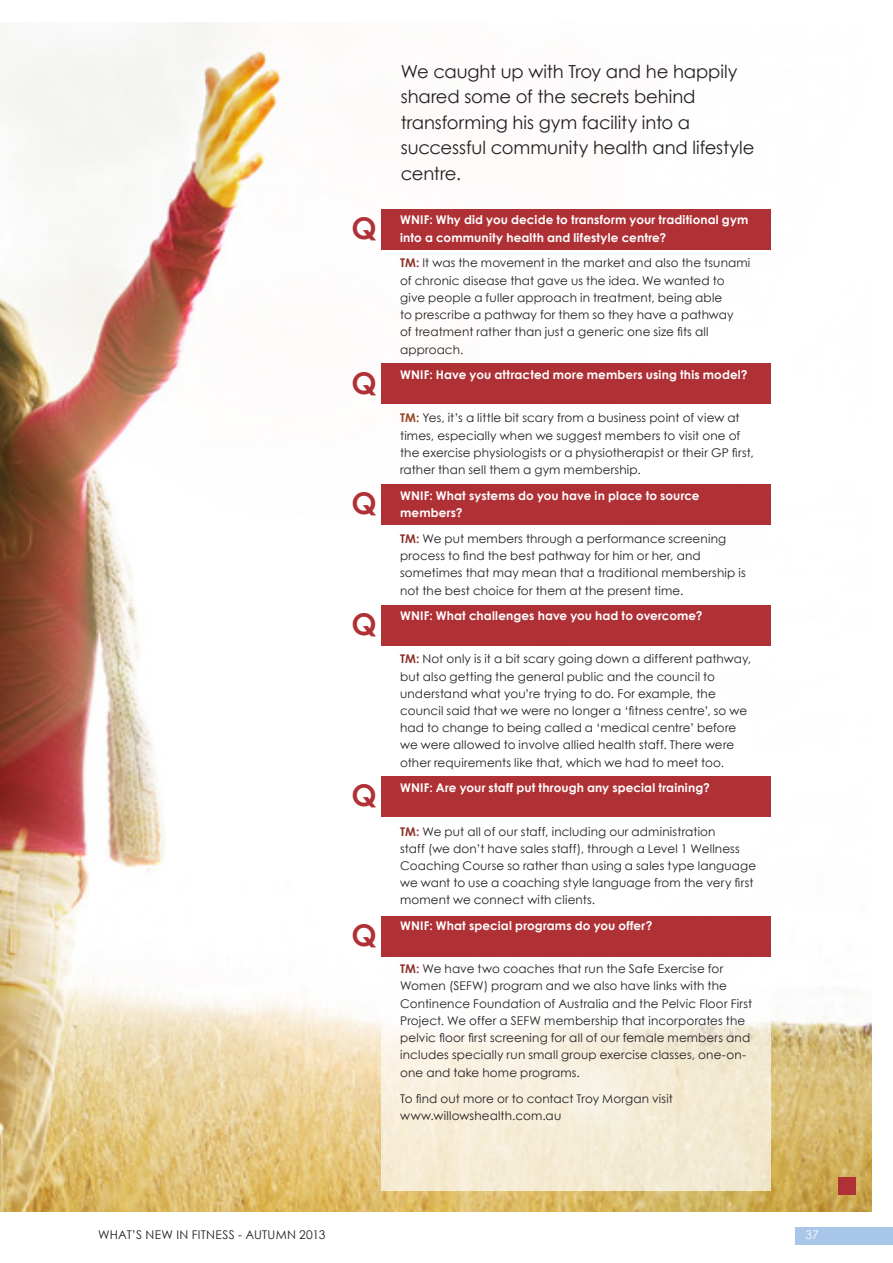
<style>
.page{position:relative;width:893px;height:1263px;background:#fff}
.page>*{position:absolute;margin:0;border:0;box-sizing:border-box;transform-origin:0 0}
.Body_text{font:700 30px "Century Gothic";color:#af3136}
.Body_text-2{font:18px/25.5px "Century Gothic";letter-spacing:-.005em;color:#231f20}
.Body_text-3{font:12px/17.2px "Century Gothic";letter-spacing:.01em;color:#231f20}
.Body_text-4{font:700 12px/17.2px "Century Gothic";letter-spacing:.01em;color:#fff}
.t1{font:12px "Century Gothic";color:#fff}
.s1{font-weight:700;color:#8e352b}
.s2{font-weight:700;color:#974621}
</style>
<div class="page">
<div style="left:795px;top:1227px;width:98px;height:17px;background:#a8c6e7"></div>
<img style="left:0;top:22px;width:872px;height:1189px">
<svg style="left:381px;top:22px;width:389px;height:1169px"></svg>
<div style="left:381px;top:209px;width:389px;height:41px;background:#af3136"></div>
<div style="left:381px;top:364px;width:389px;height:40px;background:#af3136"></div>
<div style="left:381px;top:484px;width:389px;height:41px;background:#af3136"></div>
<div style="left:381px;top:605px;width:389px;height:40px;background:#af3136"></div>
<div style="left:381px;top:776px;width:389px;height:40px;background:#af3136"></div>
<div style="left:381px;top:916px;width:389px;height:40px;background:#af3136"></div>
<div style="left:838px;top:1177px;width:17px;height:17px;background:#af3136"></div>
<p class="Body_text" style="left:351px;top:210px;width:27px">Q</p>
<p class="Body_text" style="left:351px;top:364px;width:27px">Q</p>
<p class="Body_text" style="left:351px;top:485px;width:27px">Q</p>
<p class="Body_text" style="left:351px;top:605px;width:27px">Q</p>
<p class="Body_text" style="left:351px;top:776px;width:27px">Q</p>
<p class="Body_text" style="left:351px;top:916px;width:27px">Q</p>
<p class="Body_text-2" style="left:401px;top:58px;width:355px">We caught up with Troy and he happily shared some of the secrets behind transforming his gym facility into a successful community health and lifestyle centre.</p>
<p class="Body_text-4" style="left:400px;top:211px;width:350px">WNIF: Why did you decide to transform your traditional gym into a community health and lifestyle centre?</p>
<p class="Body_text-3" style="left:400px;top:254px;width:352px"><span class="s1">TM:</span> It was the movement in the market and also the tsunami of chronic disease that gave us the idea. We wanted to give people a fuller approach in treatment, being able<br>to prescribe a pathway for them so they have a pathway<br>of treatment rather than just a generic one size fits all approach.</p>
<p class="Body_text-4" style="left:400px;top:366px;width:349px">WNIF: Have you attracted more members using this model?</p>
<p class="Body_text-3" style="left:400px;top:409px;width:355px"><span class="s2">TM:</span> Yes, it’s a little bit scary from a business point of view at times, especially when we suggest members to visit one of the exercise physiologists or a physiotherapist or their GP first, rather than sell them a gym membership.</p>
<p class="Body_text-4" style="left:400px;top:486px;width:301px">WNIF: What systems do you have in place to source members?</p>
<p class="Body_text-3" style="left:400px;top:530px;width:347px"><span class="s1">TM:</span> We put members through a performance screening process to find the best pathway for him or her, and sometimes that may mean that a traditional membership is not the best choice for them at the present time.</p>
<p class="Body_text-4" style="left:400px;top:607px;width:304px">WNIF: What challenges have you had to overcome?</p>
<p class="Body_text-3" style="left:400px;top:650px;width:352px"><span class="s1">TM:</span> Not only is it a bit scary going down a different pathway, but also getting the general public and the council to understand what you’re trying to do. For example, the council said that we were no longer a ‘fitness centre’, so we had to change to being called a ‘medical centre’ before we were allowed to involve allied health staff. There were other requirements like that, which we had to meet too.</p>
<p class="Body_text-4" style="left:400px;top:779px;width:311px">WNIF: Are your staff put through any special training?</p>
<p class="Body_text-3" style="left:400px;top:822px;width:358px"><span class="s1">TM:</span> We put all of our staff, including our administration<br>staff (we don’t have sales staff), through a Level 1 Wellness Coaching Course so rather than using a sales type language we want to use a coaching style language from the very first moment we connect with clients.</p>
<p class="Body_text-4" style="left:400px;top:917px;width:254px">WNIF: What special programs do you offer?</p>
<p class="Body_text-3" style="left:400px;top:960px;width:354px"><span class="s1">TM:</span> We have two coaches that run the Safe Exercise for Women (SEFW) program and we also have links with the Continence Foundation of Australia and the Pelvic Floor First Project. We offer a SEFW membership that incorporates the pelvic floor first screening for all of our female members and includes specially run small group exercise classes, one-on&shy;one and take home programs.</p>
<p class="Body_text-3" style="left:400px;top:1089px;width:274px">To find out more or to contact Troy Morgan visit www.willowshealth.com.au</p>
<p class="Body_text-3" style="left:98px;top:1226px;width:229px">WHAT’S NEW IN FITNESS - AUTUMN 2013</p>
<p class="t1" style="left:806px;top:1227px;width:15px">37</p>
</div>
